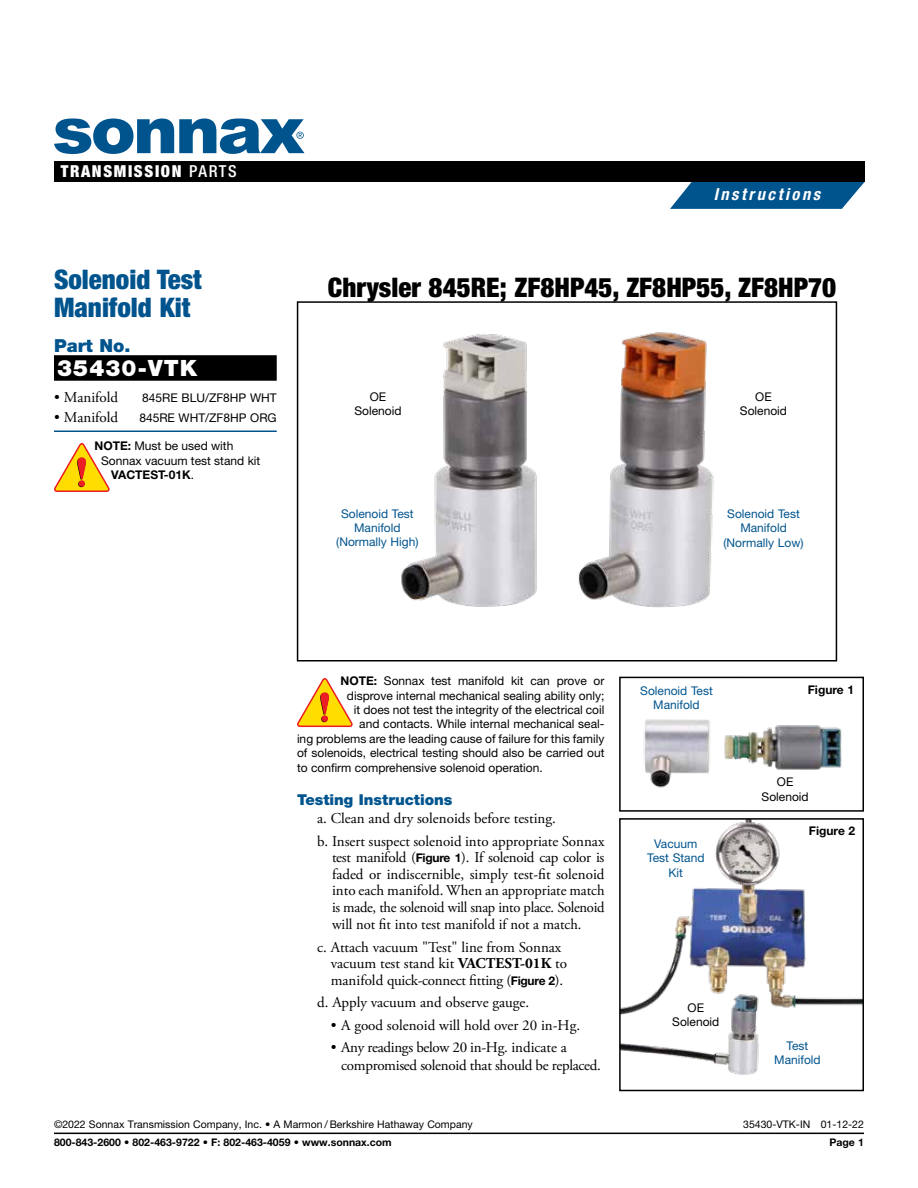
<style>
.page{position:relative;width:918px;height:1188px;background:#fff}
.page>*{position:absolute;margin:0;border:0;box-sizing:border-box;transform-origin:0 0}
.t1{font:900 condensed 27px "Helvetica Neue LT Std";color:#000}
.t2{font:900 condensed 27px/27.8px "Helvetica Neue LT Std";color:#00548e}
.t3{font:900 22.5px "Helvetica Neue LT Std";letter-spacing:.05em;color:#fff}
.t4{font:900 18px "Helvetica Neue LT Std";color:#00548e}
.t5{font:900 condensed 16.5px "Helvetica Neue LT Std";letter-spacing:.1em;color:#fff}
.t6{font:italic 700 condensed 16.5px "Helvetica Neue LT Std";letter-spacing:.155em;color:#fff}
.t7{font:15px/16.6px "Adobe Garamond Pro";color:#000}
.t8{font:15px/18px "Adobe Garamond Pro";letter-spacing:-.02em;color:#000}
.t9{font:900 15px "Helvetica Neue LT Std";color:#00548e}
.t10{font:12px/14.4px "Helvetica Neue LT Std";color:#000;text-align:center}
.t11{font:12px/14.4px "Helvetica Neue LT Std";color:#00548e;text-align:center}
.t12{font:700 12px "Helvetica Neue LT Std";color:#000}
.t13{font:10.5px "Helvetica Neue LT Std";color:#000}
.t14{font:700 10.5px "Helvetica Neue LT Std";color:#000}
.s1{font-weight:500}
.s2{font-weight:700}
.s3{font-weight:400}
.s4{font-family:"Helvetica Neue LT Std";font-weight:700;font-size:12px}
</style>
<div class="page">
<svg style="left:297px;top:678px;width:56px;height:49px"></svg>
<div style="left:54px;top:355px;width:223px;height:26px;background:#000"></div>
<hr style="left:54px;top:431px;width:223px;height:1px;background:#00548e">
<svg style="left:54px;top:443px;width:56px;height:49px"></svg>
<img style="left:643px;top:719px;width:199px;height:69px">
<div style="left:619px;top:677px;width:245px;height:135px;border:2px solid #000"></div>
<img style="left:622px;top:821px;width:239px;height:254px">
<div style="left:619px;top:818px;width:245px;height:273px;border:2px solid #000"></div>
<img style="left:401px;top:332px;width:313px;height:276px">
<div style="left:297px;top:301px;width:540px;height:361px;border:2px solid #000"></div>
<hr style="left:54px;top:1133px;width:810px;height:1px;background:#000">
<svg style="left:670px;top:182px;width:195px;height:27px;background:#1e689b"></svg>
<div style="left:54px;top:161px;width:811px;height:21px;background:#000"></div>
<svg style="left:54px;top:119px;width:250px;height:35px"></svg>
<p class="t5" style="left:61px;top:161px;width:178px">TRANSMISSION <span class="s1">PARTS</span></p>
<h1 class="t2" style="left:54px;top:265px;width:149px">Solenoid Test<br>Manifold Kit</h1>
<p class="t4" style="left:54px;top:335px;width:78px">Part No.</p>
<h2 class="t3" style="left:57px;top:355px;width:142px">35430-VTK</h2>
<p class="t7" style="left:54px;top:389px;width:66px">• Manifold</p>
<p class="t10" style="left:142px;top:390px;width:136px">845RE BLU/ZF8HP WHT</p>
<p class="t7" style="left:54px;top:410px;width:66px">• Manifold</p>
<p class="t10" style="left:139px;top:411px;width:139px">845RE WHT/ZF8HP ORG</p>
<p class="t10" style="left:95px;top:439px;width:140px"><span class="s2">NOTE:</span> Must be used with</p>
<p class="t10" style="left:101px;top:453px;width:161px">Sonnax vacuum test stand kit</p>
<p class="t12" style="left:111px;top:467px;width:85px">VACTEST-01K<span class="s3">.</span></p>
<p class="t6" style="left:714px;top:185px;width:108px">Instructions</p>
<h1 class="t1" style="left:328px;top:271px;width:510px">Chrysler 845RE; ZF8HP45, ZF8HP55, ZF8HP70</h1>
<p class="t10" style="left:354px;top:389px;width:49px">OE<br>Solenoid</p>
<p class="t10" style="left:740px;top:389px;width:49px">OE<br>Solenoid</p>
<p class="t11" style="left:336px;top:506px;width:84px">Solenoid Test<br>Manifold (Normally High)</p>
<p class="t11" style="left:724px;top:506px;width:82px">Solenoid Test<br>Manifold (Normally Low)</p>
<p class="t10" style="left:340px;top:674px;width:266px"><span class="s2">NOTE:</span> Sonnax test manifold kit can prove or</p>
<p class="t10" style="left:347px;top:688px;width:259px">disprove internal mechanical sealing ability only;</p>
<p class="t10" style="left:354px;top:702px;width:252px">it does not test the integrity of the electrical coil</p>
<p class="t10" style="left:359px;top:717px;width:247px">and contacts. While internal mechanical seal-</p>
<p class="t10" style="left:297px;top:731px;width:309px">ing problems are the leading cause of failure for this family</p>
<p class="t10" style="left:297px;top:746px;width:309px">of solenoids, electrical testing should also be carried out</p>
<p class="t10" style="left:297px;top:760px;width:247px">to confirm comprehensive solenoid operation.</p>
<p class="t9" style="left:297px;top:791px;width:157px">Testing Instructions</p>
<p class="t7" style="left:317px;top:807px;width:289px;line-height:23.2px">a. Clean and dry solenoids before testing.<br>b. Insert suspect solenoid into appropriate Sonnax</p>
<p class="t7" style="left:332px;top:850px;width:274px;text-align:justify">test manifold (<span class="s4">Figure 1</span>). If solenoid cap color is faded or indiscernible, simply test-fit solenoid into each manifold. When an appropriate match is made, the solenoid will snap into place. Solenoid will not fit into test manifold if not a match.</p>
<p class="t7" style="left:331px;top:939px;width:238px;text-indent:-14px">c. Attach vacuum "Test" line from Sonnax vacuum test stand kit <span class="s2">VACTEST-01K</span> to manifold quick-connect fitting (<span class="s4">Figure 2</span>).</p>
<p class="t7" style="left:317px;top:995px;width:213px">d. Apply vacuum and observe gauge.</p>
<p class="t7" style="left:331px;top:1017px;width:251px">• A good solenoid will hold over 20 in-Hg.</p>
<p class="t8" style="left:341px;top:1039px;width:261px;text-indent:-10px">• Any readings below 20 in-Hg. indicate a compromised solenoid that should be replaced.</p>
<p class="t11" style="left:640px;top:683px;width:74px">Solenoid Test<br>Manifold</p>
<p class="t11" style="left:647px;top:836px;width:59px">Vacuum<br>Test Stand<br>Kit</p>
<p class="t10" style="left:672px;top:1000px;width:49px">OE<br>Solenoid</p>
<p class="t12" style="left:808px;top:683px;width:48px">Figure 1</p>
<p class="t10" style="left:762px;top:775px;width:49px">OE<br>Solenoid</p>
<p class="t12" style="left:809px;top:824px;width:48px">Figure 2</p>
<p class="t11" style="left:774px;top:1038px;width:48px">Test<br>Manifold</p>
<p class="t13" style="left:54px;top:1118px;width:420px">©2022 Sonnax Transmission Company, Inc. • A Marmon / Berkshire Hathaway Company</p>
<p class="t13" style="left:743px;top:1118px;width:122px">35430-VTK-IN 01-12-22</p>
<p class="t14" style="left:54px;top:1136px;width:339px">800-843-2600 • 802-463-9722 • F: 802-463-4059 • www.sonnax.com</p>
<p class="t14" style="left:829px;top:1136px;width:36px">Page 1</p>
</div>
